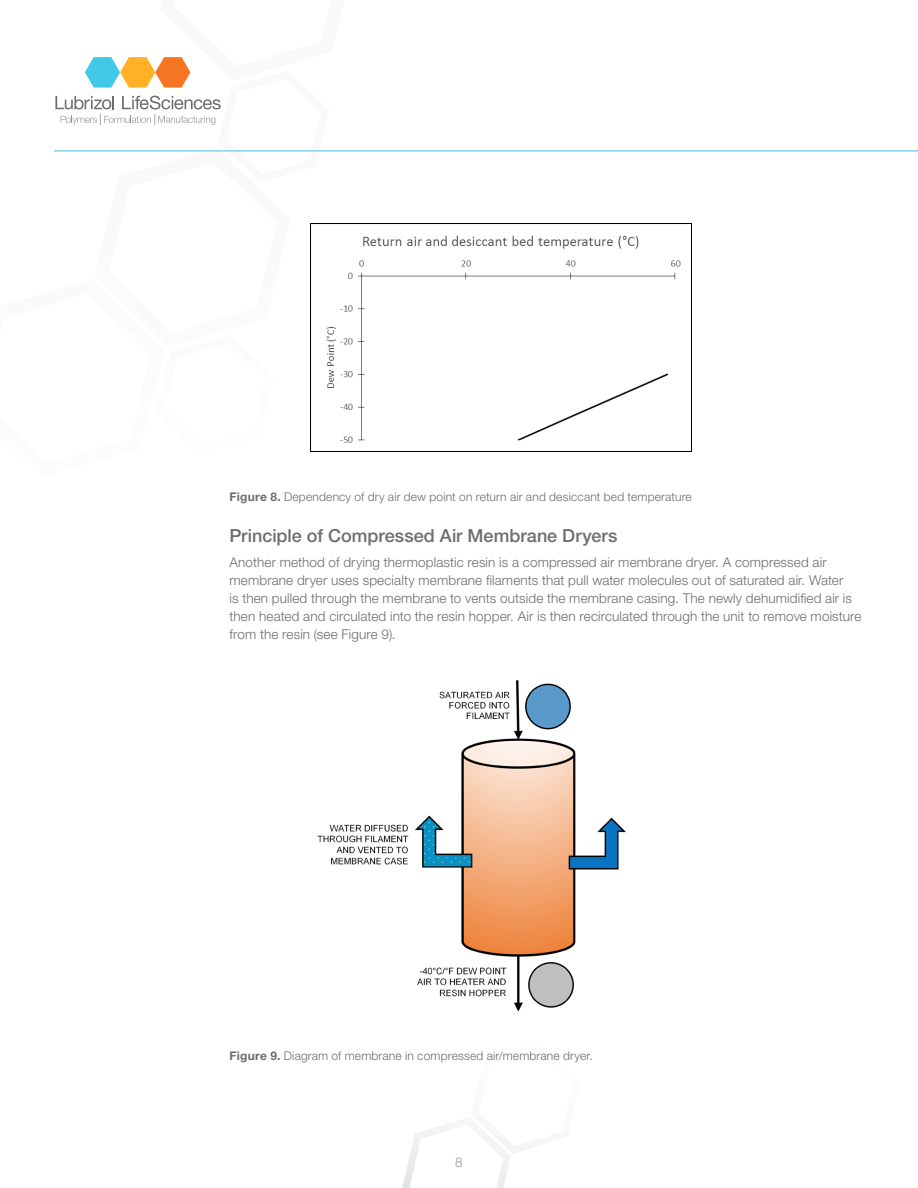
<style>
.page{position:relative;width:918px;height:1188px;background:#fff}
.page>*{position:absolute;margin:0;border:0;box-sizing:border-box;transform-origin:0 0}
.Sub_Sub_heads{font:500 18px "Helvetica Neue LT Pro";color:#6c6d70}
.body_copy{font:300 13.5px/18px "Helvetica Neue LT Pro";letter-spacing:.01em;color:#6c6d70}
.t1{font:300 13.5px "Helvetica Neue LT Pro";color:#95979a}
.notes_italics{font:300 12px "Helvetica Neue LT Pro";letter-spacing:.015em;color:#6c6d70}
.s1{font-weight:700}
</style>
<div class="page">
<hr style="left:54px;top:150px;width:864px;height:1px;background:#54c7d9">
<svg style="left:402px;top:1126px;width:127px;height:62px"></svg>
<svg style="left:55px;top:57px;width:312px;height:95px"></svg>
<img style="left:317px;top:680px;width:309px;height:332px">
<img style="left:311px;top:224px;width:381px;height:227px">
<p class="notes_italics" style="left:230px;top:489px;width:464px"><span class="s1">Figure 8.</span> Dependency of dry air dew point on return air and desiccant bed temperature</p>
<p class="Sub_Sub_heads" style="left:230px;top:525px;width:390px">Principle of Compressed Air Membrane Dryers</p>
<p class="body_copy" style="left:230px;top:553px;width:634px">Another method of drying thermoplastic resin is a compressed air membrane dryer. A compressed air membrane dryer uses specialty membrane filaments that pull water molecules out of saturated air. Water<br>is then pulled through the membrane to vents outside the membrane casing. The newly dehumidified air is then heated and circulated into the resin hopper. Air is then recirculated through the unit to remove moisture from the resin (see Figure 9).</p>
<p class="notes_italics" style="left:230px;top:1048px;width:365px"><span class="s1">Figure 9.</span> Diagram of membrane in compressed air/membrane dryer.</p>
<p class="t1" style="left:455px;top:1153px;width:9px">8</p>
</div>
